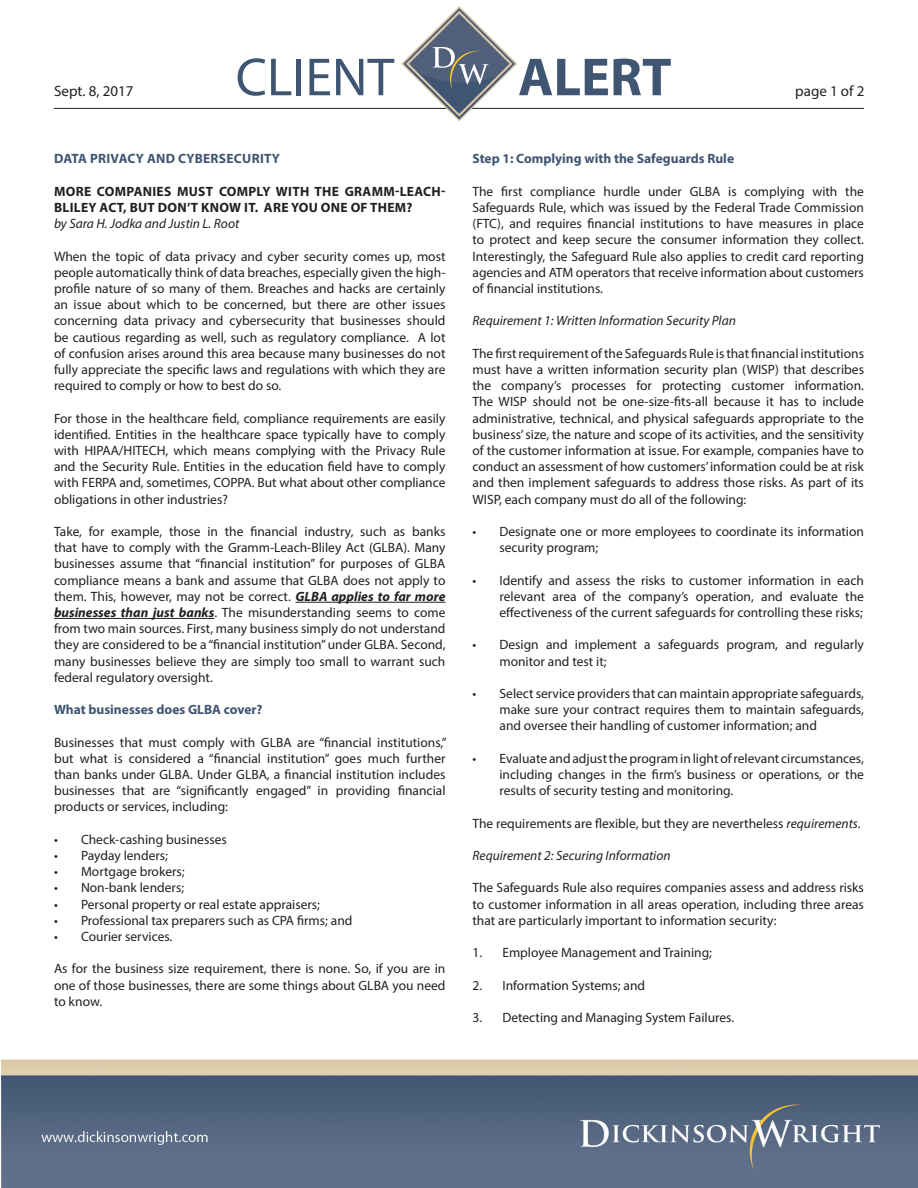
<style>
.page{position:relative;width:918px;height:1188px;background:#fff}
.page>*{position:absolute;margin:0;border:0;box-sizing:border-box;transform-origin:0 0}
.t1{font:54px "Myriad Pro";color:#3f5572}
.t2{font:700 54px "Myriad Pro";color:#3f5572}
.t3{font:15px "Myriad Pro";color:#231f20}
.t4{font:13.5px/16.2px "Myriad Pro";color:#231f20;text-align:justify}
.t5{font:italic 13.5px "Myriad Pro";color:#231f20}
.t6{font:700 13.5px/16.2px "Myriad Pro";letter-spacing:.02em;color:#231f20}
.t7{font:700 13.5px "Myriad Pro";color:#3f5572}
.t8{font:700 13.5px "Myriad Pro";letter-spacing:.02em;color:#3f5572}
.s1{font-weight:700;font-style:italic}
.s2{font-style:italic}
</style>
<div class="page">
<img style="left:1px;top:107px;width:917px;height:1081px">
<hr style="left:54px;top:108px;width:810px;height:1px;background:#231f20">
<hr style="left:296px;top:602px;width:149px;height:1px;background:#231f20">
<hr style="left:54px;top:618px;width:160px;height:1px;background:#231f20">
<svg style="left:401px;top:6px;width:116px;height:115px"></svg>
<p class="t1" style="left:236px;top:44px;width:160px">CLIENT</p>
<p class="t2" style="left:518px;top:42px;width:155px">ALERT</p>
<p class="t3" style="left:54px;top:82px;width:81px">Sept. 8, 2017</p>
<p class="t3" style="left:795px;top:82px;width:71px">page 1 of 2</p>
<p class="t8" style="left:54px;top:150px;width:227px">DATA PRIVACY AND CYBERSECURITY</p>
<p class="t6" style="left:54px;top:183px;width:393px">MORE COMPANIES MUST COMPLY WITH THE GRAMM-LEACH-<br>BLILEY ACT, BUT DON’T KNOW IT. ARE YOU ONE OF THEM?</p>
<p class="t5" style="left:54px;top:215px;width:187px">by Sara H. Jodka and Justin L. Root</p>
<p class="t4" style="left:54px;top:248px;width:393px">When the topic of data privacy and cyber security comes up, most people automatically think of data breaches, especially given the high&shy;profile nature of so many of them. Breaches and hacks are certainly an issue about which to be concerned, but there are other issues concerning data privacy and cybersecurity that businesses should be cautious regarding as well, such as regulatory compliance. A lot of confusion arises around this area because many businesses do not fully appreciate the specific laws and regulations with which they are required to comply or how to best do so.</p>
<p class="t4" style="left:54px;top:410px;width:393px">For those in the healthcare field, compliance requirements are easily identified. Entities in the healthcare space typically have to comply with HIPAA/HITECH, which means complying with the Privacy Rule and the Security Rule. Entities in the education field have to comply with FERPA and, sometimes, COPPA. But what about other compliance obligations in other industries?</p>
<p class="t4" style="left:54px;top:523px;width:393px">Take, for example, those in the financial industry, such as banks that have to comply with the Gramm-Leach-Bliley Act (GLBA). Many businesses assume that “financial institution” for purposes of GLBA compliance means a bank and assume that GLBA does not apply to them. This, however, may not be correct. <span class="s1">GLBA applies to far more businesses than just banks</span>. The misunderstanding seems to come from two main sources. First, many business simply do not understand they are considered to be a “financial institution” under GLBA. Second, many businesses believe they are simply too small to warrant such federal regulatory oversight.</p>
<p class="t7" style="left:54px;top:701px;width:210px">What businesses does GLBA cover?</p>
<p class="t4" style="left:54px;top:734px;width:394px">Businesses that must comply with GLBA are “financial institutions,” but what is considered a “financial institution” goes much further than banks under GLBA. Under GLBA, a financial institution includes businesses that are “significantly engaged” in providing financial products or services, including:</p>
<p class="t4" style="left:54px;top:831px;width:174px">• Check-cashing businesses</p>
<p class="t4" style="left:54px;top:847px;width:116px">• Payday lenders;</p>
<p class="t4" style="left:54px;top:863px;width:132px">• Mortgage brokers;</p>
<p class="t4" style="left:54px;top:880px;width:132px">• Non-bank lenders;</p>
<p class="t4" style="left:54px;top:896px;width:268px">• Personal property or real estate appraisers;</p>
<p class="t4" style="left:54px;top:912px;width:300px">• Professional tax preparers such as CPA firms; and</p>
<p class="t4" style="left:54px;top:928px;width:120px">• Courier services.</p>
<p class="t4" style="left:54px;top:961px;width:393px">As for the business size requirement, there is none. So, if you are in one of those businesses, there are some things about GLBA you need to know.</p>
<p class="t7" style="left:472px;top:150px;width:263px">Step 1: Complying with the Safeguards Rule</p>
<p class="t4" style="left:472px;top:183px;width:393px">The first compliance hurdle under GLBA is complying with the Safeguards Rule, which was issued by the Federal Trade Commission (FTC), and requires financial institutions to have measures in place to protect and keep secure the consumer information they collect.<br>Interestingly, the Safeguard Rule also applies to credit card reporting agencies and ATM operators that receive information about customers of financial institutions.</p>
<p class="t5" style="left:472px;top:313px;width:265px">Requirement 1: Written Information Security Plan</p>
<p class="t4" style="left:472px;top:345px;width:393px">The first requirement of the Safeguards Rule is that financial institutions must have a written information security plan (WISP) that describes the company’s processes for protecting customer information.<br>The WISP should not be one-size-fits-all because it has to include administrative, technical, and physical safeguards appropriate to the business’ size, the nature and scope of its activities, and the sensitivity of the customer information at issue. For example, companies have to conduct an assessment of how customers’ information could be at risk and then implement safeguards to address those risks. As part of its WISP, each company must do all of the following:</p>
<p class="t4" style="left:500px;top:523px;width:366px;text-indent:-27px">• Designate one or more employees to coordinate its information security program;</p>
<p class="t4" style="left:500px;top:572px;width:366px;text-indent:-27px">• Identify and assess the risks to customer information in each relevant area of the company’s operation, and evaluate the effectiveness of the current safeguards for controlling these risks;</p>
<p class="t4" style="left:500px;top:637px;width:366px;text-indent:-27px">• Design and implement a safeguards program, and regularly monitor and test it;</p>
<p class="t4" style="left:500px;top:685px;width:366px;text-indent:-27px">• Select service providers that can maintain appropriate safeguards, make sure your contract requires them to maintain safeguards, and oversee their handling of customer information; and</p>
<p class="t4" style="left:500px;top:750px;width:366px;text-indent:-27px">• Evaluate and adjust the program in light of relevant circumstances, including changes in the firm’s business or operations, or the results of security testing and monitoring.</p>
<p class="t4" style="left:472px;top:815px;width:390px">The requirements are flexible, but they are nevertheless <span class="s2">requirements</span>.</p>
<p class="t5" style="left:472px;top:847px;width:200px">Requirement 2: Securing Information</p>
<p class="t4" style="left:472px;top:880px;width:393px">The Safeguards Rule also requires companies assess and address risks to customer information in all areas operation, including three areas that are particularly important to information security:</p>
<p class="t4" style="left:472px;top:944px;width:241px">1. Employee Management and Training;</p>
<p class="t4" style="left:472px;top:977px;width:174px">2. Information Systems; and</p>
<p class="t4" style="left:472px;top:1009px;width:263px">3. Detecting and Managing System Failures.</p>
</div>
